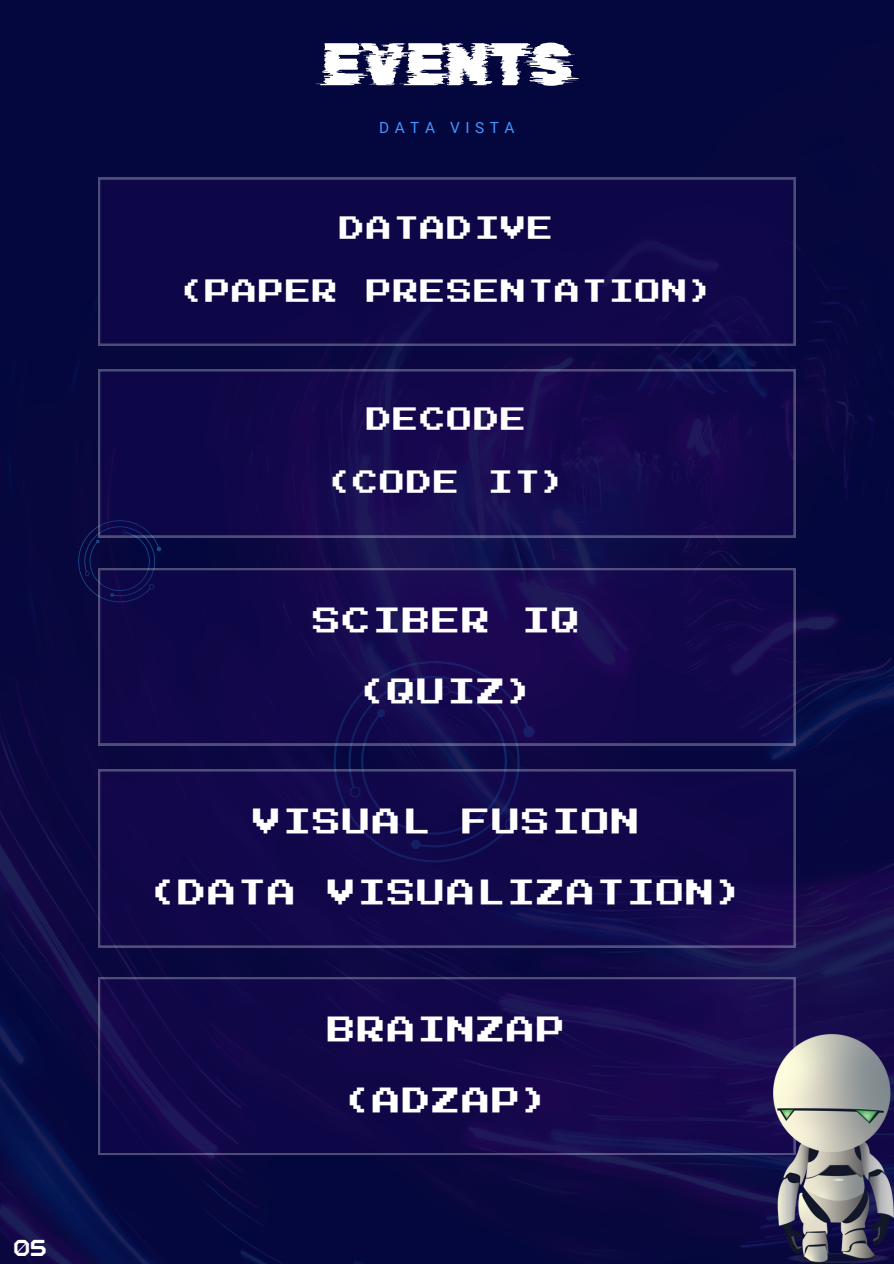
<style>
.page{position:relative;width:894px;height:1264px;background:#fff}
.page>*{position:absolute;margin:0;border:0;box-sizing:border-box;transform-origin:0 0}
.t1{font:60px "Rubik Glitch";color:#fff}
.t2{font:32.25px "TT RQND Pro Beta";color:#fff}
.t3{font:28.5px "Press Start 2 P";letter-spacing:.05em;color:#fff}
.t4{font:25.65px "Press Start 2 P";letter-spacing:.05em;color:#fff}
.t5{font:15.3px "Roboto";letter-spacing:.365em;color:#4595ff}
</style>
<div class="page">
<img style="left:0;top:0;width:893px;height:1263px">
<svg style="left:333px;top:745px;width:202px;height:24px;background:#0e0e49"></svg>
<svg style="left:78px;top:520px;width:83px;height:82px;background:#090c44"></svg>
<div style="left:98px;top:178px;width:697px;height:167px;background:#0d0747"></div>
<svg style="left:98px;top:369px;width:697px;height:168px;background:#150b4e"></svg>
<svg style="left:98px;top:568px;width:697px;height:177px;background:#160a4e"></svg>
<svg style="left:98px;top:769px;width:697px;height:178px;background:#130a4c"></svg>
<svg style="left:98px;top:977px;width:697px;height:177px;background:#150a4c"></svg>
<img style="left:773px;top:1034px;width:120px;height:229px">
<h3 class="t2" style="left:13px;top:1224px;width:35px">05</h3>
<h1 class="t1" style="left:321px;top:29px;width:252px">EVENTS</h1>
<p class="t5" style="left:379px;top:119px;width:137px">DATA VISTA</p>
<h3 class="t4" style="left:340px;top:218px;width:215px">DATADIVE</h3>
<h3 class="t4" style="left:178px;top:281px;width:538px">(PAPER PRESENTATION)</h3>
<p class="t4" style="left:366px;top:409px;width:161px">DECODE</p>
<p class="t4" style="left:326px;top:472px;width:242px">(CODE IT)</p>
<h2 class="t3" style="left:313px;top:609px;width:269px">SCIBER IQ</h2>
<h2 class="t3" style="left:358px;top:680px;width:179px">(QUIZ)</h2>
<p class="t3" style="left:253px;top:810px;width:388px">VISUAL FUSION</p>
<p class="t3" style="left:149px;top:881px;width:597px">(DATA VISUALIZATION)</p>
<h2 class="t3" style="left:328px;top:1018px;width:239px">BRAINZAP</h2>
<h2 class="t3" style="left:343px;top:1089px;width:209px">(ADZAP)</h2>
</div>
